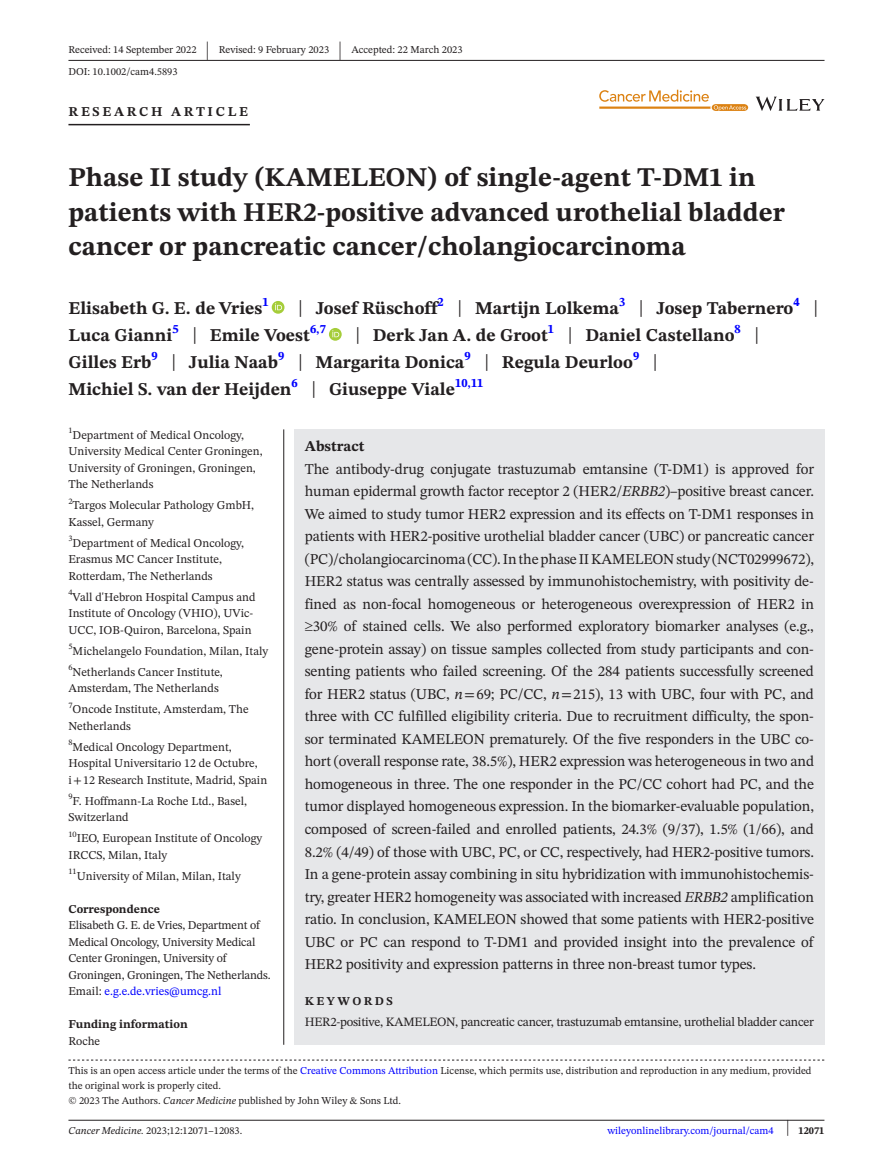
<style>
.page{position:relative;width:893px;height:1174px;background:#fff}
.page>*{position:absolute;margin:0;border:0;box-sizing:border-box;transform-origin:0 0}
.t1{font:700 27px/34.5px "STIX Two Text";color:#231f20}
.t2{font:25.65px "STIX Two Text";color:#231f20;scale:.49 1}
.t3{font:700 18px/27px "STIX Two Text";color:#231f20}
.t4{font:15px/22.5px "STIX Two Text";letter-spacing:-.01em;color:#231f20;text-align:justify}
.t5{font:700 15px "STIX Two Text";color:#231f20}
.t6{font:700 13.5px "STIX Two Text";letter-spacing:.2em;color:#231f20}
.t7{font:12.75px "STIX Two Text";letter-spacing:-.02em;color:#231f20}
.t8{font:12px/16.5px "STIX Two Text";color:#231f20}
.t9{font:700 12px "STIX Two Text";color:#231f20}
.t10{font:700 12px "STIX Two Text";letter-spacing:.2em;color:#231f20}
.t11{font:10.5px/15px "STIX Two Text";color:#231f20}
.t12{font:10.5px "STIX Two Text";color:#00f}
.t13{font:8.4px "STIX Two Text";color:#231f20}
.s1{font-weight:400;font-size:23.4px}
.s2{font-family:"STIX"}
.s3{color:#00f}
.s4{font-style:italic}
.s5{font-size:22.2px;color:#231f20}
.s6{font-weight:700;color:#231f20}
</style>
<div class="page">
<hr style="left:68px;top:1119px;width:756px;height:1px;background:#231f20">
<svg style="left:756px;top:97px;width:68px;height:14px"></svg>
<svg style="left:599px;top:90px;width:149px;height:21px"></svg>
<hr style="left:68px;top:60px;width:756px;height:1px;background:#231f20">
<hr style="left:68px;top:124px;width:182px;height:1px;background:#231f20">
<svg style="left:272px;top:301px;width:12px;height:13px"></svg>
<svg style="left:275px;top:303px;width:7px;height:7px"></svg>
<svg style="left:329px;top:328px;width:13px;height:13px"></svg>
<svg style="left:332px;top:330px;width:7px;height:7px"></svg>
<svg style="left:68px;top:1059px;width:756px;height:1px"></svg>
<div style="left:294px;top:429px;width:530px;height:615px;background:#e6e7e9"></div>
<hr style="left:283px;top:429px;width:1px;height:615px;background:#231f20">
<p class="t11" style="left:68px;top:42px;width:130px">Received: 14 September 2022</p>
<h2 class="t2" style="left:206px;top:32px;width:8px">|</h2>
<p class="t11" style="left:219px;top:42px;width:112px">Revised: 9 February 2023</p>
<h2 class="t2" style="left:339px;top:32px;width:8px">|</h2>
<p class="t11" style="left:351px;top:42px;width:113px">Accepted: 22 March 2023</p>
<p class="t11" style="left:68px;top:64px;width:111px">DOI: 10.1002/cam4.5893</p>
<p class="t6" style="left:68px;top:101px;width:181px">RESEARCH ARTICLE</p>
<h1 class="t1" style="left:68px;top:161px;width:718px">Phase II study (KAMELEON) of single-agent T-DM1 in patients with HER2-positive advanced urothelial bladder cancer or pancreatic cancer/cholangiocarcinoma</h1>
<p class="t3" style="left:68px;top:295px;width:202px">Elisabeth G. E. de Vries<sup>1</sup></p>
<p class="t3" style="left:68px;top:295px;width:751px;text-indent:230px"><span class="s1">|</span> Josef Rüschoff<sup>2</sup> <span class="s1">|</span> Martijn Lolkema<sup>3</sup> <span class="s1">|</span> Josep Tabernero<sup>4</sup> <span class="s1">|<br></span>Luca Gianni<sup>5</sup> <span class="s1">|</span> Emile Voest<sup>6,7</sup></p>
<p class="t3" style="left:68px;top:322px;width:692px;text-indent:287px"><span class="s1">|</span> Derk Jan A. de Groot<sup>1</sup> <span class="s1">|</span> Daniel Castellano<sup>8</sup> <span class="s1">|<br></span>Gilles Erb<sup>9</sup> <span class="s1">|</span> Julia Naab<sup>9</sup> <span class="s1">|</span> Margarita Donica<sup>9</sup> <span class="s1">|</span> Regula Deurloo<sup>9</sup> <span class="s1">|<br></span>Michiel S. van der Heijden<sup>6</sup> <span class="s1">|</span> Giuseppe Viale<sup>10,11</sup></p>
<p class="t13" style="left:68px;top:424px;width:6px">1</p>
<p class="t8" style="left:68px;top:426px;width:196px;text-indent:4px">Department of Medical Oncology,<br>University Medical Center Groningen,<br>University of Groningen, Groningen,<br>The Netherlands</p>
<p class="t13" style="left:68px;top:495px;width:6px">2</p>
<p class="t8" style="left:68px;top:497px;width:187px;text-indent:4px">Targos Molecular Pathology GmbH,<br>Kassel, Germany</p>
<p class="t13" style="left:68px;top:532px;width:6px">3</p>
<p class="t8" style="left:68px;top:534px;width:177px;text-indent:4px">Department of Medical Oncology,<br>Erasmus MC Cancer Institute,<br>Rotterdam, The Netherlands</p>
<p class="t13" style="left:68px;top:586px;width:6px">4</p>
<p class="t8" style="left:68px;top:588px;width:189px;text-align:center">Vall d'Hebron Hospital Campus and<br>Institute of Oncology (VHIO), UVic-<br>UCC, IOB-Quiron, Barcelona, Spain</p>
<p class="t13" style="left:68px;top:640px;width:6px">5</p>
<p class="t8" style="left:73px;top:642px;width:197px">Michelangelo Foundation, Milan, Italy</p>
<p class="t13" style="left:68px;top:661px;width:6px">6</p>
<p class="t8" style="left:68px;top:663px;width:156px;text-align:center">Netherlands Cancer Institute,<br>Amsterdam, The Netherlands</p>
<p class="t13" style="left:68px;top:699px;width:6px">7</p>
<p class="t8" style="left:68px;top:701px;width:182px;text-indent:4px">Oncode Institute, Amsterdam, The<br>Netherlands</p>
<p class="t13" style="left:68px;top:736px;width:6px">8</p>
<p class="t8" style="left:68px;top:738px;width:200px;text-indent:4px">Medical Oncology Department,<br>Hospital Universitario 12 de Octubre, i<span class="s2">+</span>12 Research Institute, Madrid, Spain</p>
<p class="t8" style="left:68px;top:792px;width:180px"><sup>9</sup>F. Hoffmann-La Roche Ltd., Basel,<br>Switzerland</p>
<p class="t8" style="left:68px;top:830px;width:195px"><sup>10</sup>IEO, European Institute of Oncology<br>IRCCS, Milan, Italy</p>
<p class="t8" style="left:68px;top:867px;width:174px"><sup>11</sup>University of Milan, Milan, Italy</p>
<p class="t9" style="left:68px;top:900px;width:93px">Correspondence</p>
<p class="t8" style="left:68px;top:917px;width:204px">Elisabeth G. E. de Vries, Department of Medical Oncology, University Medical Center Groningen, University of Groningen, Groningen, The Netherlands.<br>Email: <span class="s3">e.g.e.de.vries@umcg.nl</span></p>
<p class="t9" style="left:68px;top:1015px;width:121px">Funding information</p>
<p class="t8" style="left:68px;top:1032px;width:33px">Roche</p>
<p class="t5" style="left:305px;top:435px;width:61px">Abstract</p>
<p class="t4" style="left:305px;top:457px;width:511px">The antibody-drug conjugate trastuzumab emtansine (T-DM1) is approved for human epidermal growth factor receptor 2 (HER2/<span class="s4">ERBB2</span>)–positive breast cancer.<br>We aimed to study tumor HER2 expression and its effects on T-DM1 responses in patients with HER2-positive urothelial bladder cancer (UBC) or pancreatic cancer (PC)/cholangiocarcinoma (CC). In the phase II KAMELEON study (NCT02999672), HER2 status was centrally assessed by immunohistochemistry, with positivity de&shy;fined as non-focal homogeneous or heterogeneous overexpression of HER2 in ≥30% of stained cells. We also performed exploratory biomarker analyses (e.g., gene-protein assay) on tissue samples collected from study participants and con&shy;senting patients who failed screening. Of the 284 patients successfully screened for HER2 status (UBC, <span class="s4">n</span><span class="s2">=</span>69; PC/CC, <span class="s4">n</span><span class="s2">=</span>215), 13 with UBC, four with PC, and three with CC fulfilled eligibility criteria. Due to recruitment difficulty, the spon&shy;sor terminated KAMELEON prematurely. Of the five responders in the UBC co&shy;hort (overall response rate, 38.5%), HER2 expression was heterogeneous in two and homogeneous in three. The one responder in the PC/CC cohort had PC, and the tumor displayed homogeneous expression. In the biomarker-evaluable population, composed of screen-failed and enrolled patients, 24.3% (9/37), 1.5% (1/66), and 8.2% (4/49) of those with UBC, PC, or CC, respectively, had HER2-positive tumors.<br>In a gene-protein assay combining in situ hybridization with immunohistochemis&shy;try, greater HER2 homogeneity was associated with increased <span class="s4">ERBB2</span> amplification ratio. In conclusion, KAMELEON showed that some patients with HER2-positive UBC or PC can respond to T-DM1 and provided insight into the prevalence of HER2 positivity and expression patterns in three non-breast tumor types.</p>
<p class="t10" style="left:305px;top:992px;width:90px">KEYWORDS</p>
<p class="t7" style="left:305px;top:1012px;width:511px">HER2-positive, KAMELEON, pancreatic cancer, trastuzumab emtansine, urothelial bladder cancer</p>
<p class="t11" style="left:68px;top:1063px;width:745px">This is an open access article under the terms of the <span class="s3">Creative Commons Attribution</span> License, which permits use, distribution and reproduction in any medium, provided the original work is properly cited.<br>© 2023 The Authors. <span class="s4">Cancer Medicine</span> published by John Wiley &amp; Sons Ltd.</p>
<p class="t11" style="left:68px;top:1123px;width:175px"><span class="s4">Cancer Medicine.</span> 2023;12:12071–12083.</p>
<p class="t12" style="left:607px;top:1123px;width:219px">wileyonlinelibrary.com/journal/cam4 <span class="s5">|</span> <span class="s6">12071</span></p>
</div>
